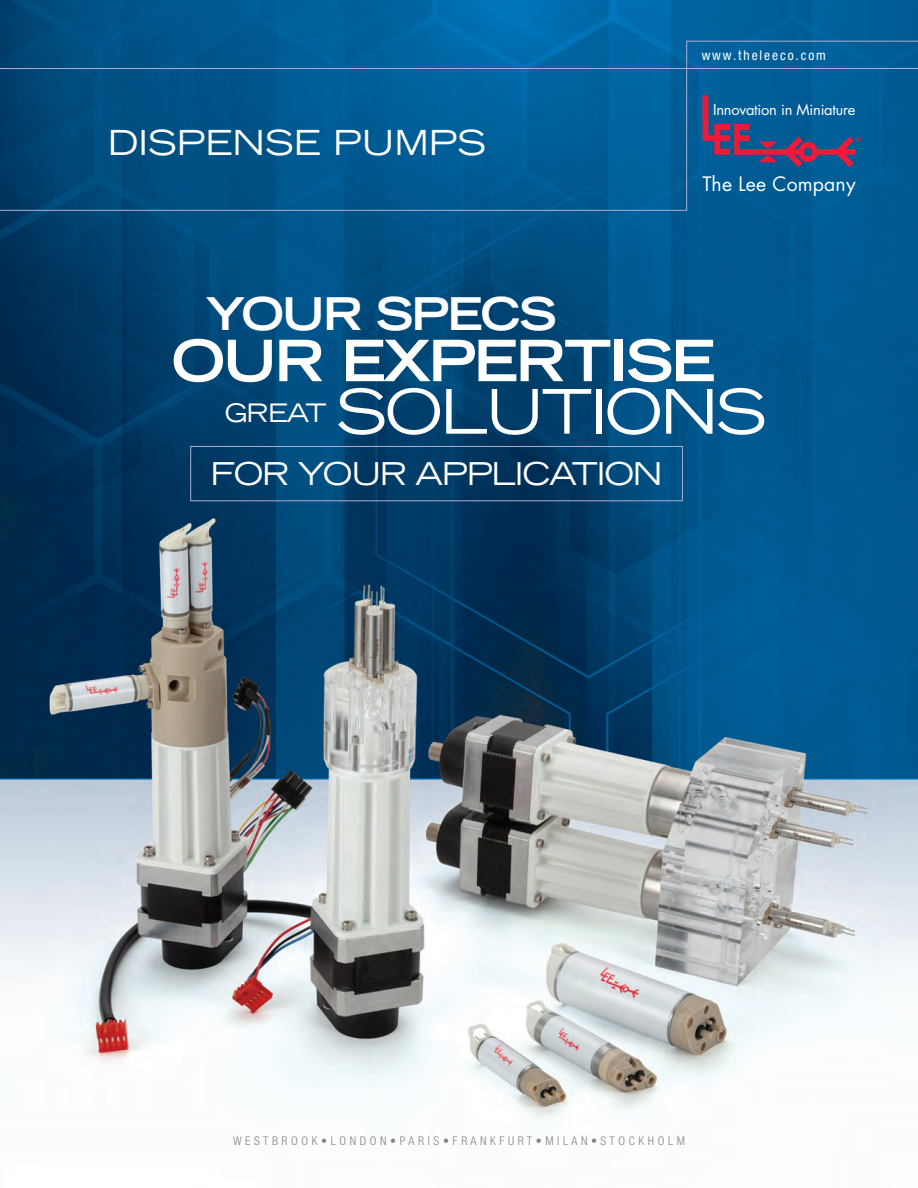
<style>
.page{position:relative;width:918px;height:1188px;background:#fff}
.page>*{position:absolute;margin:0;border:0;box-sizing:border-box;transform-origin:0 0}
.t1{font:expanded 61.5px "Trade Gothic LH";letter-spacing:-.04em;color:#fff}
.t2{font:700 expanded 57px "Trade Gothic LH";letter-spacing:-.04em;color:#fff}
.t3{font:700 expanded 45.15px "Trade Gothic LH";letter-spacing:-.04em;color:#fff}
.blue_head{font:expanded 34.5px "Trade Gothic LT Std";color:#fff}
.t4{font:expanded 31.5px "Trade Gothic LH";letter-spacing:-.04em;color:#fff}
.t5{font:expanded 25.5px "Trade Gothic LH";letter-spacing:-.04em;color:#fff}
.t6{font:19.35px "Futura";letter-spacing:.01em;color:#fff}
.t7{font:14.7px "Futura";letter-spacing:-.015em;color:#fff}
.t8{font:condensed 13.5px "Helvetica Neue";letter-spacing:.14em;color:#fff}
.t9{font:300 condensed 12px "Helvetica Neue";color:#808285}
.t10{font:7.05px "Helvetica Neue";color:#ed1a3a}
</style>
<div class="page">
<img style="left:0;top:0;width:918px;height:1120px">
<svg style="left:686px;top:41px;width:232px;height:28px;background:#0a649c"></svg>
<div style="left:190px;top:446px;width:493px;height:55px;border:1px solid #adaed1"></div>
<svg style="left:0;top:68px;width:687px;height:143px;background:#02588e"></svg>
<svg style="left:703px;top:95px;width:153px;height:72px;background:#304f83"></svg>
<p class="t8" style="left:702px;top:48px;width:126px">www.theleeco.com</p>
<p class="blue_head" style="left:108px;top:120px;width:380px">DISPENSE PUMPS</p>
<p class="t7" style="left:713px;top:100px;width:144px">Innovation in Miniature</p>
<p class="t10" style="left:856px;top:135px;width:7px">®</p>
<p class="t6" style="left:702px;top:171px;width:155px">The Lee Company</p>
<p class="t3" style="left:206px;top:284px;width:353px">YOUR SPECS</p>
<p class="t2" style="left:171px;top:323px;width:546px">OUR EXPERTISE</p>
<p class="t5" style="left:225px;top:396px;width:103px">GREAT</p>
<p class="t1" style="left:336px;top:371px;width:432px">SOLUTIONS</p>
<p class="t4" style="left:211px;top:453px;width:454px">FOR YOUR APPLICATION</p>
<p class="t9" style="left:233px;top:1134px;width:453px">W E S T B R O O K • L O N D O N • P A R I S • F R A N K F U R T • M I L A N • S T O C K H O L M</p>
</div>
